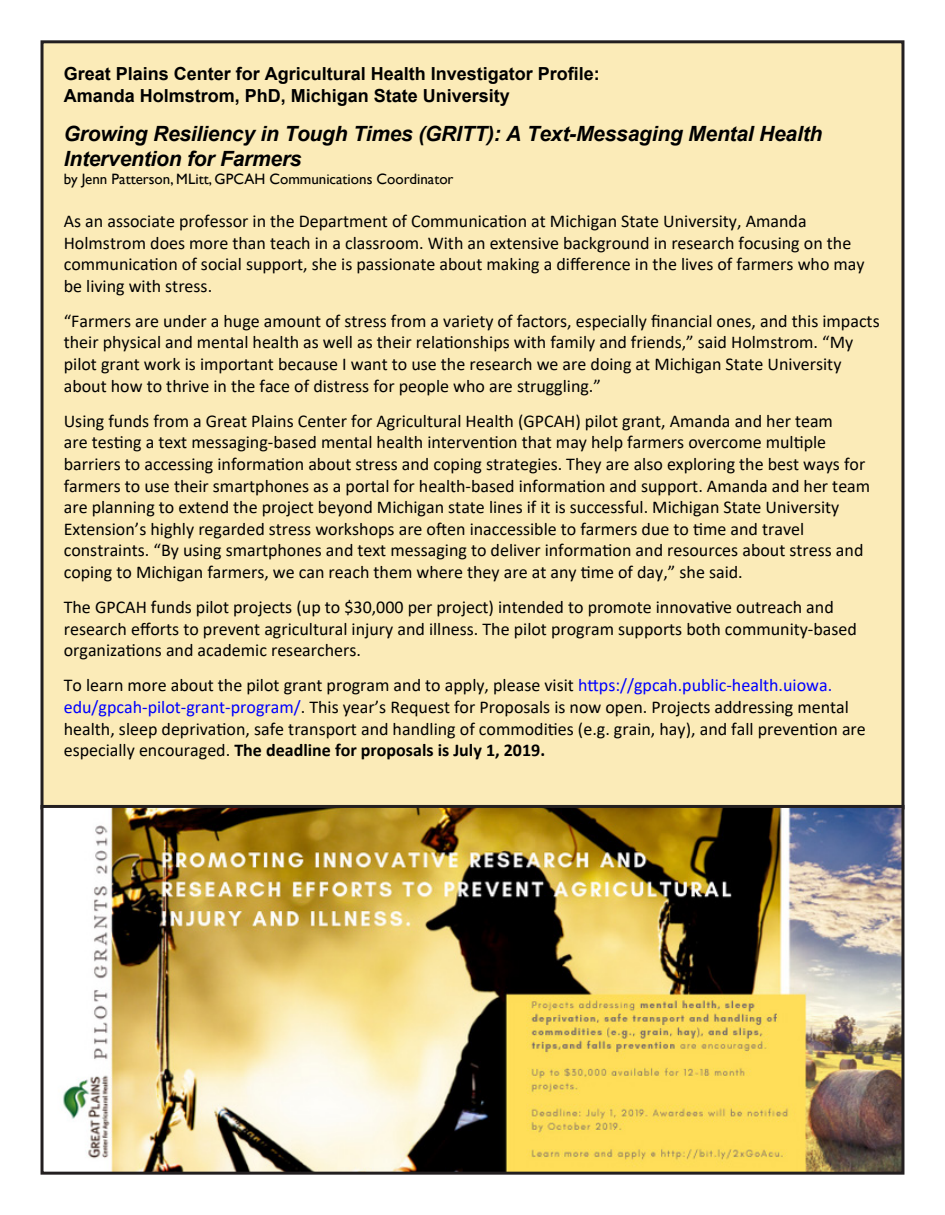
<style>
.page{position:relative;width:945px;height:1215px;background:#fff}
.page>*{position:absolute;margin:0;border:0;box-sizing:border-box;transform-origin:0 0}
.t1{font:italic 700 21px/25.2px "Arial";letter-spacing:-.01em;color:#000}
.t2{font:18px/21.6px "Calibri";color:#000}
.t3{font:700 18px/21.6px "Arial";color:#000}
.t4{font:15px "Gill Sans";color:#000}
.s1{color:#00f}
.s2{font-weight:700}
</style>
<div class="page">
<div style="left:42px;top:42px;width:861px;height:766px;background:#fbebb8"></div>
<img style="left:63px;top:809px;width:837px;height:362px">
<div style="left:41px;top:805px;width:863px;height:370px;border:3px solid #231f20"></div>
<p class="t3" style="left:64px;top:63px;width:538px">Great Plains Center for Agricultural Health Investigator Profile:<br>Amanda Holmstrom, PhD, Michigan State University</p>
<p class="t1" style="left:64px;top:121px;width:760px">Growing Resiliency in Tough Times (GRITT): A Text-Messaging Mental Health<br>Intervention for Farmers</p>
<p class="t4" style="left:64px;top:170px;width:391px">by Jenn Patterson, MLitt, GPCAH Communications Coordinator</p>
<p class="t2" style="left:64px;top:210px;width:802px">As an associate professor in the Department of Communication at Michigan State University, Amanda Holmstrom does more than teach in a classroom. With an extensive background in research focusing on the communication of social support, she is passionate about making a difference in the lives of farmers who may be living with stress.</p>
<p class="t2" style="left:64px;top:310px;width:817px">“Farmers are under a huge amount of stress from a variety of factors, especially financial ones, and this impacts their physical and mental health as well as their relationships with family and friends,” said Holmstrom. “My pilot grant work is important because I want to use the research we are doing at Michigan State University about how to thrive in the face of distress for people who are struggling.”</p>
<p class="t2" style="left:64px;top:409px;width:808px">Using funds from a Great Plains Center for Agricultural Health (GPCAH) pilot grant, Amanda and her team<br>are testing a text messaging-based mental health intervention that may help farmers overcome multiple barriers to accessing information about stress and coping strategies. They are also exploring the best ways for farmers to use their smartphones as a portal for health-based information and support. Amanda and her team are planning to extend the project beyond Michigan state lines if it is successful. Michigan State University Extension’s highly regarded stress workshops are often inaccessible to farmers due to time and travel constraints. “By using smartphones and text messaging to deliver information and resources about stress and coping to Michigan farmers, we can reach them where they are at any time of day,” she said.</p>
<p class="t2" style="left:64px;top:596px;width:795px">The GPCAH funds pilot projects (up to $30,000 per project) intended to promote innovative outreach and research efforts to prevent agricultural injury and illness. The pilot program supports both community-based organizations and academic researchers.</p>
<p class="t2" style="left:64px;top:674px;width:804px">To learn more about the pilot grant program and to apply, please visit <span class="s1">https://gpcah.public-health.uiowa. edu/gpcah-pilot-grant-program/</span>. This year’s Request for Proposals is now open. Projects addressing mental health, sleep deprivation, safe transport and handling of commodities (e.g. grain, hay), and fall prevention are especially encouraged. <span class="s2">The deadline for proposals is July 1, 2019.</span></p>
</div>
